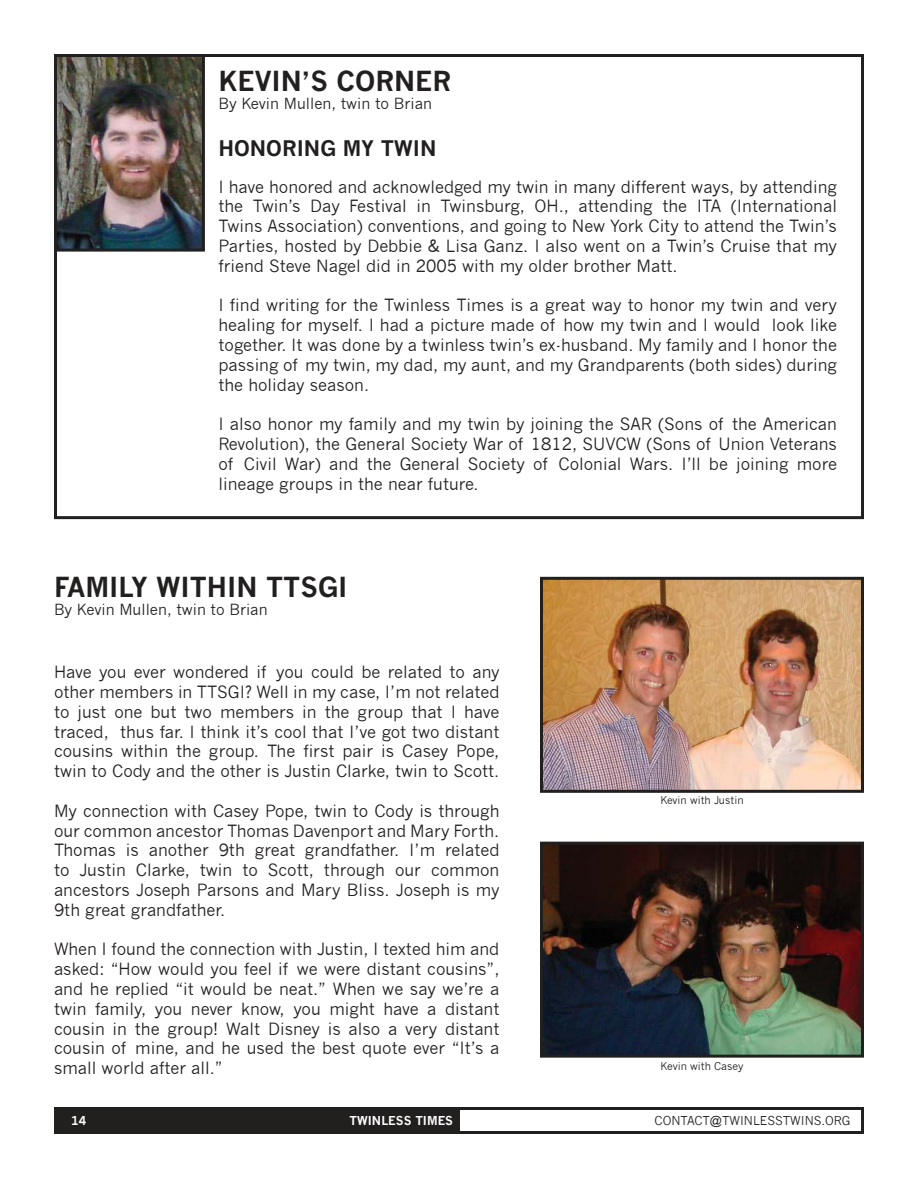
<style>
.page{position:relative;width:918px;height:1188px;background:#fff}
.page>*{position:absolute;margin:0;border:0;box-sizing:border-box;transform-origin:0 0}
.t1{font:700 27px "News Gothic";color:#221f1f}
.t2{font:700 21px "News Gothic";color:#221f1f}
.t3{font:16.5px/19.8px "News Gothic";color:#221f1f;text-align:justify}
.t4{font:15px "News Gothic";color:#221f1f}
.t5{font:12px "News Gothic";color:#221f1f}
.t6{font:700 12px "News Gothic";color:#fff}
.t7{font:10.5px "News Gothic";color:#221f1f}
</style>
<div class="page">
<div style="left:54px;top:1107px;width:405px;height:27px;background:#221f1f"></div>
<div style="left:456px;top:1107px;width:408px;height:27px;border:3px solid #221f1f"></div>
<img style="left:58px;top:58px;width:143px;height:190px">
<div style="left:54px;top:54px;width:151px;height:198px;border:3px solid #221f1f"></div>
<div style="left:54px;top:54px;width:810px;height:465px;border:3px solid #221f1f"></div>
<img style="left:544px;top:581px;width:316px;height:208px">
<div style="left:540px;top:577px;width:324px;height:216px;border:3px solid #221f1f"></div>
<img style="left:544px;top:846px;width:316px;height:208px">
<div style="left:540px;top:842px;width:324px;height:216px;border:3px solid #221f1f"></div>
<h1 class="t1" style="left:218px;top:65px;width:234px">KEVIN’S CORNER</h1>
<p class="t4" style="left:218px;top:95px;width:215px">By Kevin Mullen, twin to Brian</p>
<p class="t2" style="left:218px;top:135px;width:220px">HONORING MY TWIN</p>
<p class="t3" style="left:218px;top:177px;width:620px">I have honored and acknowledged my twin in many different ways, by attending the Twin’s Day Festival in Twinsburg, OH., attending the ITA (International Twins Association) conventions, and going to New York City to attend the Twin’s Parties, hosted by Debbie &amp; Lisa Ganz. I also went on a Twin’s Cruise that my friend Steve Nagel did in 2005 with my older brother Matt.</p>
<p class="t3" style="left:218px;top:296px;width:620px">I find writing for the Twinless Times is a great way to honor my twin and very healing for myself. I had a picture made of how my twin and I would look like together. It was done by a twinless twin’s ex-husband. My family and I honor the passing of my twin, my dad, my aunt, and my Grandparents (both sides) during the holiday season.</p>
<p class="t3" style="left:218px;top:414px;width:620px">I also honor my family and my twin by joining the SAR (Sons of the American Revolution), the General Society War of 1812, SUVCW (Sons of Union Veterans of Civil War) and the General Society of Colonial Wars. I’ll be joining more lineage groups in the near future.</p>
<h1 class="t1" style="left:54px;top:571px;width:295px">FAMILY WITHIN TTSGI</h1>
<p class="t4" style="left:54px;top:601px;width:215px">By Kevin Mullen, twin to Brian</p>
<p class="t3" style="left:54px;top:662px;width:447px">Have you ever wondered if you could be related to any other members in TTSGI? Well in my case, I’m not related to just one but two members in the group that I have traced, thus far. I think it’s cool that I’ve got two distant cousins within the group. The first pair is Casey Pope, twin to Cody and the other is Justin Clarke, twin to Scott.</p>
<p class="t3" style="left:54px;top:801px;width:447px">My connection with Casey Pope, twin to Cody is through our common ancestor Thomas Davenport and Mary Forth.<br>Thomas is another 9th great grandfather. I’m related to Justin Clarke, twin to Scott, through our common ancestors Joseph Parsons and Mary Bliss. Joseph is my 9th great grandfather.</p>
<p class="t3" style="left:54px;top:940px;width:447px">When I found the connection with Justin, I texted him and asked: “How would you feel if we were distant cousins”, and he replied “it would be neat.” When we say we’re a twin family, you never know, you might have a distant cousin in the group! Walt Disney is also a very distant cousin of mine, and he used the best quote ever “It’s a small world after all.”</p>
<p class="t7" style="left:660px;top:794px;width:85px">Kevin with Justin</p>
<p class="t7" style="left:661px;top:1060px;width:84px">Kevin with Casey</p>
<p class="t6" style="left:71px;top:1113px;width:16px">14</p>
<p class="t6" style="left:350px;top:1113px;width:105px">TWINLESS TIMES</p>
<p class="t5" style="left:655px;top:1114px;width:197px">CONTACT@TWINLESSTWINS.ORG</p>
</div>
